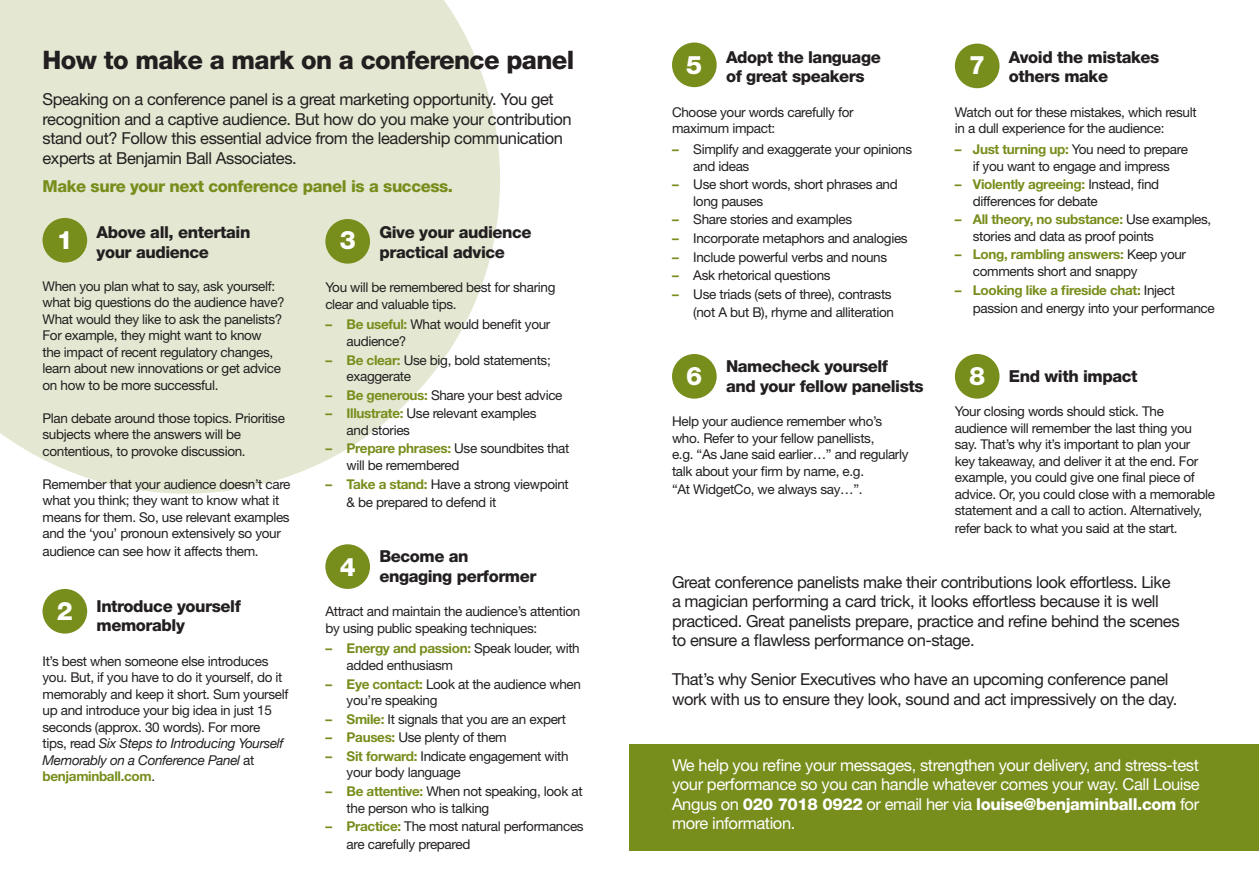
<style>
.page{position:relative;width:1259px;height:893px;background:#fff}
.page>*{position:absolute;margin:0;border:0;box-sizing:border-box;transform-origin:0 0}
.t1{font:800 25.5px "Helvetica Neue LT Std";letter-spacing:-.025em;color:#231f20}
.t2{font:800 25.5px "Helvetica Neue LT Std";color:#fff}
.t3{font:16.5px/19.5px "Helvetica Neue LT Std";letter-spacing:-.025em;color:#231f20}
.t4{font:800 16.5px/19.5px "Helvetica Neue LT Std";letter-spacing:-.025em;color:#231f20}
.t5{font:16.5px/19.5px "Helvetica Neue LT Std";letter-spacing:-.025em;color:#fff;text-align:justify}
.t6{font:800 16.5px "Helvetica Neue LT Std";letter-spacing:-.025em;color:#778e1d}
.t7{font:13.5px/16.5px "Helvetica Neue LT Std";letter-spacing:-.025em;color:#231f20}
.t8{font:italic 13.5px/16.5px "Helvetica Neue";letter-spacing:-.025em;color:#231f20}
.t9{font:700 13.5px "Helvetica Neue LT Std";letter-spacing:-.025em;color:#778e1d}
.s1{font-weight:700;color:#778e1d}
.s2{font-family:"Helvetica Neue LT Std";font-style:normal}
.s3{font-weight:400;color:#231f20}
.s4{font-weight:800}
</style>
<div class="page">
<svg style="left:0;top:0;width:500px;height:494px;background:#e7ead7"></svg>
<div style="left:43px;top:218px;width:44px;height:45px;background:#778e1d;border-radius:50%"></div>
<div style="left:672px;top:43px;width:44px;height:44px;background:#778e1d;border-radius:50%"></div>
<div style="left:325px;top:219px;width:45px;height:45px;background:#778e1d;border-radius:50%"></div>
<div style="left:955px;top:44px;width:44px;height:44px;background:#778e1d;border-radius:50%"></div>
<div style="left:325px;top:544px;width:45px;height:45px;background:#778e1d;border-radius:50%"></div>
<div style="left:955px;top:354px;width:44px;height:45px;background:#778e1d;border-radius:50%"></div>
<div style="left:43px;top:589px;width:44px;height:45px;background:#778e1d;border-radius:50%"></div>
<div style="left:672px;top:354px;width:44px;height:45px;background:#778e1d;border-radius:50%"></div>
<div style="left:629px;top:744px;width:630px;height:106px;background:#778e1d"></div>
<h1 class="t1" style="left:43px;top:45px;width:533px">How to make a mark on a conference panel</h1>
<p class="t3" style="left:43px;top:89px;width:530px">Speaking on a conference panel is a great marketing opportunity. You get recognition and a captive audience. But how do you make your contribution stand out? Follow this essential advice from the leadership communication experts at Benjamin Ball Associates.</p>
<p class="t6" style="left:43px;top:176px;width:412px">Make sure your next conference panel is a success.</p>
<p class="t4" style="left:97px;top:223px;width:155px">Above all, entertain your audience</p>
<p class="t7" style="left:43px;top:277px;width:244px">When you plan what to say, ask yourself: what big questions do the audience have?<br>What would they like to ask the panelists?<br>For example, they might want to know<br>the impact of recent regulatory changes, learn about new innovations or get advice on how to be more successful.</p>
<p class="t7" style="left:43px;top:409px;width:244px">Plan debate around those topics. Prioritise subjects where the answers will be contentious, to provoke discussion.</p>
<p class="t7" style="left:43px;top:475px;width:249px">Remember that your audience doesn’t care what you think; they want to know what it means for them. So, use relevant examples and the ‘you’ pronoun extensively so your</p>
<p class="t7" style="left:43px;top:543px;width:218px">audience can see how it affects them.</p>
<p class="t4" style="left:379px;top:223px;width:154px">Give your audience practical advice</p>
<p class="t7" style="left:325px;top:279px;width:231px">You will be remembered best for sharing clear and valuable tips.</p>
<p class="t7" style="left:347px;top:316px;width:205px;text-indent:-21px"><span class="s1">– Be useful:</span> What would benefit your audience?</p>
<p class="t7" style="left:347px;top:351px;width:206px;text-indent:-21px"><span class="s1">– Be clear:</span> Use big, bold statements; exaggerate</p>
<p class="t7" style="left:325px;top:386px;width:239px"><span class="s1">– Be generous:</span> Share your best advice</p>
<p class="t7" style="left:347px;top:405px;width:191px;text-indent:-21px"><span class="s1">– Illustrate:</span> Use relevant examples and stories</p>
<p class="t7" style="left:347px;top:440px;width:224px;text-indent:-21px"><span class="s1">– Prepare phrases:</span> Use soundbites that will be remembered</p>
<p class="t7" style="left:347px;top:475px;width:224px;line-height:18px;text-indent:-21px"><span class="s1">– Take a stand:</span> Have a strong viewpoint &amp; be prepared to defend it</p>
<h1 class="t2" style="left:57px;top:225px;width:18px">1</h1>
<h1 class="t2" style="left:340px;top:225px;width:18px">3</h1>
<p class="t4" style="left:379px;top:546px;width:159px">Become an engaging performer</p>
<p class="t7" style="left:325px;top:603px;width:256px">Attract and maintain the audience’s attention by using public speaking techniques:</p>
<p class="t7" style="left:347px;top:640px;width:235px;text-indent:-21px"><span class="s1">– Energy and passion:</span> Speak louder, with added enthusiasm</p>
<p class="t7" style="left:347px;top:675px;width:236px;text-indent:-21px"><span class="s1">– Eye contact:</span> Look at the audience when you’re speaking</p>
<p class="t7" style="left:325px;top:710px;width:242px"><span class="s1">– Smile:</span> It signals that you are an expert</p>
<p class="t7" style="left:325px;top:729px;width:183px"><span class="s1">– Pauses:</span> Use plenty of them</p>
<p class="t7" style="left:347px;top:748px;width:223px;text-indent:-21px"><span class="s1">– Sit forward:</span> Indicate engagement with your body language</p>
<p class="t7" style="left:347px;top:783px;width:237px;text-indent:-21px"><span class="s1">– Be attentive:</span> When not speaking, look at the person who is talking</p>
<p class="t7" style="left:347px;top:817px;width:238px;line-height:18px;text-indent:-21px"><span class="s1">– Practice:</span> The most natural performances are carefully prepared</p>
<h1 class="t2" style="left:340px;top:551px;width:18px">4</h1>
<p class="t4" style="left:97px;top:596px;width:146px">Introduce yourself memorably</p>
<p class="t7" style="left:43px;top:652px;width:247px">It’s best when someone else introduces you. But, if you have to do it yourself, do it memorably and keep it short. Sum yourself up and introduce your big idea in just 15 seconds (approx. 30 words). For more</p>
<p class="t8" style="left:43px;top:736px;width:243px"><span class="s2">tips, read</span> Six Steps to Introducing Yourself<br>Memorably on a Conference Panel <span class="s2">at</span></p>
<p class="t9" style="left:43px;top:768px;width:114px">benjaminball.com<span class="s3">.</span></p>
<h1 class="t2" style="left:57px;top:596px;width:18px">2</h1>
<p class="t4" style="left:726px;top:47px;width:156px">Adopt the language of great speakers</p>
<p class="t7" style="left:672px;top:104px;width:183px">Choose your words carefully for maximum impact:</p>
<p class="t7" style="left:693px;top:141px;width:220px;text-indent:-21px"><span class="s1">–</span> Simplify and exaggerate your opinions and ideas</p>
<p class="t7" style="left:693px;top:176px;width:206px;text-indent:-21px"><span class="s1">–</span> Use short words, short phrases and long pauses</p>
<p class="t7" style="left:672px;top:211px;width:182px"><span class="s1">–</span> Share stories and examples</p>
<p class="t7" style="left:672px;top:230px;width:237px"><span class="s1">–</span> Incorporate metaphors and analogies</p>
<p class="t7" style="left:672px;top:248px;width:217px"><span class="s1">–</span> Include powerful verbs and nouns</p>
<p class="t7" style="left:672px;top:267px;width:160px"><span class="s1">–</span> Ask rhetorical questions</p>
<p class="t7" style="left:672px;top:285px;width:223px;line-height:18px;text-align:right"><span class="s1">–</span> Use triads (sets of three), contrasts (not A but B), rhyme and alliteration</p>
<p class="t4" style="left:1009px;top:47px;width:152px">Avoid the mistakes others make</p>
<p class="t7" style="left:955px;top:104px;width:243px">Watch out for these mistakes, which result in a dull experience for the audience:</p>
<p class="t7" style="left:955px;top:141px;width:234px;text-align:center"><span class="s1">– Just turning up:</span> You need to prepare if you want to engage and impress</p>
<p class="t7" style="left:973px;top:176px;width:188px;text-indent:-18px"><span class="s1">– Violently agreeing:</span> Instead, find differences for debate</p>
<p class="t7" style="left:973px;top:211px;width:240px;text-indent:-18px"><span class="s1">– All theory, no substance:</span> Use examples, stories and data as proof points</p>
<p class="t7" style="left:973px;top:246px;width:215px;text-indent:-18px"><span class="s1">– Long, rambling answers:</span> Keep your comments short and snappy</p>
<p class="t7" style="left:973px;top:281px;width:243px;line-height:18px;text-indent:-18px"><span class="s1">– Looking like a fireside chat:</span> Inject passion and energy into your performance</p>
<h1 class="t2" style="left:686px;top:50px;width:18px">5</h1>
<h1 class="t2" style="left:969px;top:50px;width:18px">7</h1>
<p class="t4" style="left:726px;top:357px;width:199px">Namecheck yourself<br>and your fellow panelists</p>
<p class="t7" style="left:672px;top:413px;width:238px">Help your audience remember who’s who. Refer to your fellow panellists,<br>e.g. “As Jane said earlier…” and regularly talk about your firm by name, e.g.</p>
<p class="t7" style="left:672px;top:481px;width:192px">“At WidgetCo, we always say…”.</p>
<h1 class="t2" style="left:686px;top:361px;width:18px">6</h1>
<h1 class="t2" style="left:969px;top:361px;width:18px">8</h1>
<p class="t4" style="left:1009px;top:366px;width:130px">End with impact</p>
<p class="t7" style="left:955px;top:403px;width:262px">Your closing words should stick. The audience will remember the last thing you say. That’s why it’s important to plan your<br>key takeaway, and deliver it at the end. For example, you could give one final piece of advice. Or, you could close with a memorable statement and a call to action. Alternatively,</p>
<p class="t7" style="left:955px;top:520px;width:224px">refer back to what you said at the start.</p>
<p class="t3" style="left:672px;top:572px;width:509px">Great conference panelists make their contributions look effortless. Like a magician performing a card trick, it looks effortless because it is well practiced. Great panelists prepare, practice and refine behind the scenes to ensure a flawless performance on-stage.</p>
<p class="t3" style="left:672px;top:669px;width:507px">That’s why Senior Executives who have an upcoming conference panel work with us to ensure they look, sound and act impressively on the day.</p>
<p class="t5" style="left:672px;top:755px;width:529px">We help you refine your messages, strengthen your delivery, and stress-test your performance so you can handle whatever comes your way. Call Louise Angus on <span class="s4">020 7018 0922</span> or email her via <span class="s4">louise@benjaminball.com</span> for more information.</p>
</div>
